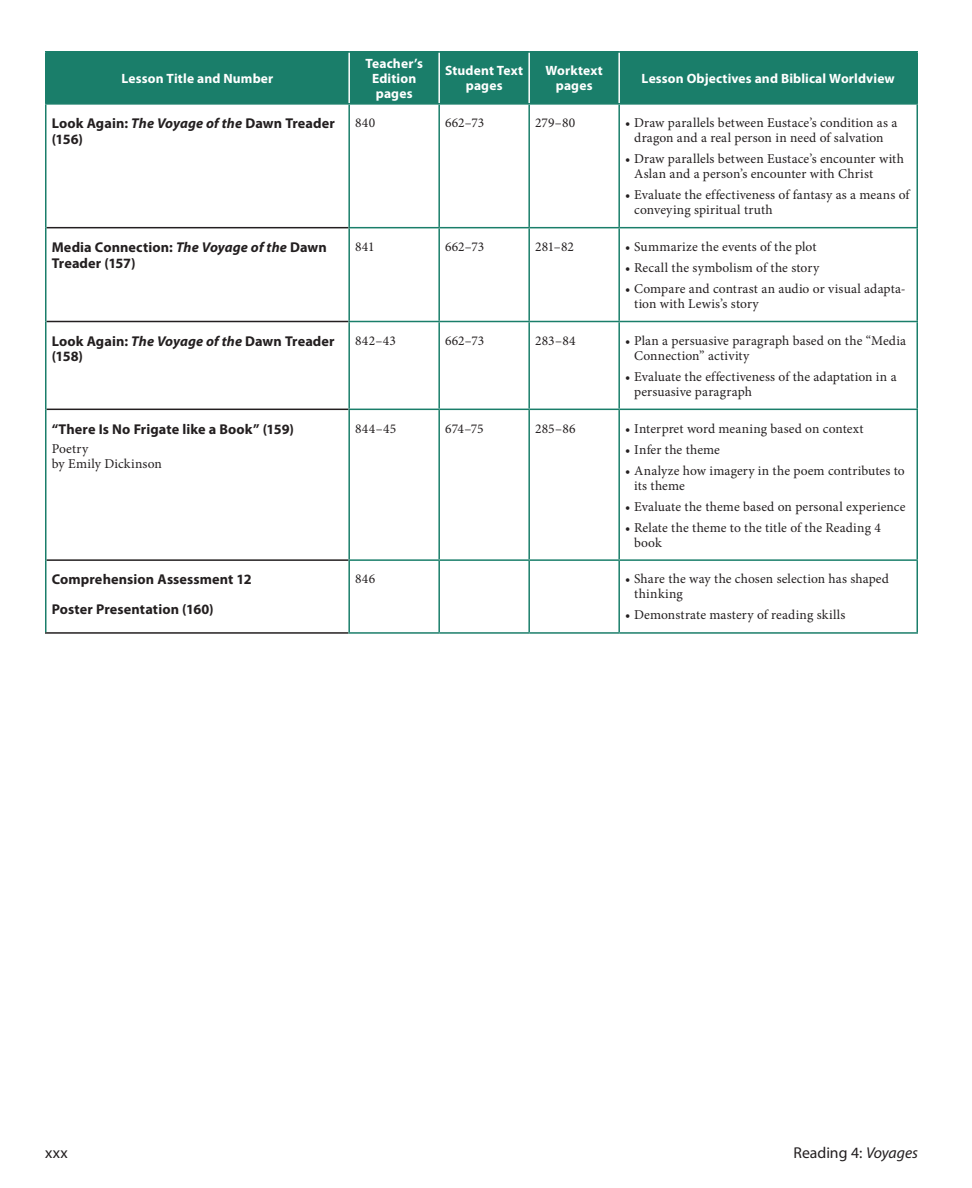
<style>
.page{position:relative;width:972px;height:1188px;background:#fff}
.page>*{position:absolute;margin:0;border:0;box-sizing:border-box;transform-origin:0 0}
.t1{font:15.75px "Myriad Pro";color:#231f20}
.LPO_-_Story_Title{font:700 14.25px/15.8px "Myriad Pro";letter-spacing:.01em;color:#231f20}
.LPO_-_Text{font:13.5px/15px "Minion Pro";letter-spacing:.01em;color:#231f20}
.Lesson_box_header{font:700 13.5px/15px "Myriad Pro";letter-spacing:.01em;color:#fff;text-align:center}
.s1{font-style:italic}
</style>
<div class="page">
<div style="left:46px;top:52px;width:870px;height:51px;background:#1a7e6a"></div>
<hr style="left:46px;top:227px;width:302px;height:1px;background:#231f20">
<hr style="left:46px;top:321px;width:302px;height:1px;background:#231f20">
<hr style="left:46px;top:409px;width:302px;height:1px;background:#231f20">
<hr style="left:46px;top:559px;width:302px;height:2px;background:#231f20">
<hr style="left:45px;top:632px;width:303px;height:2px;background:#231f20">
<hr style="left:348px;top:52px;width:2px;height:51px;background:#fff">
<hr style="left:438px;top:52px;width:2px;height:51px;background:#fff">
<hr style="left:528px;top:52px;width:2px;height:51px;background:#fff">
<hr style="left:618px;top:52px;width:2px;height:51px;background:#fff">
<hr style="left:45px;top:51px;width:304px;height:1px;background:#1a7e6a">
<hr style="left:45px;top:52px;width:1px;height:51px;background:#1a7e6a">
<hr style="left:349px;top:51px;width:90px;height:1px;background:#1a7e6a">
<hr style="left:439px;top:51px;width:90px;height:1px;background:#1a7e6a">
<hr style="left:529px;top:51px;width:90px;height:1px;background:#1a7e6a">
<hr style="left:619px;top:51px;width:299px;height:1px;background:#1a7e6a">
<hr style="left:916px;top:52px;width:2px;height:51px;background:#1a7e6a">
<hr style="left:45px;top:103px;width:304px;height:2px;background:#1a7e6a">
<hr style="left:349px;top:103px;width:90px;height:2px;background:#1a7e6a">
<hr style="left:439px;top:103px;width:90px;height:2px;background:#1a7e6a">
<hr style="left:529px;top:103px;width:90px;height:2px;background:#1a7e6a">
<hr style="left:619px;top:103px;width:299px;height:2px;background:#1a7e6a">
<hr style="left:45px;top:105px;width:1px;height:123px;background:#1a7e6a">
<hr style="left:45px;top:228px;width:1px;height:94px;background:#1a7e6a">
<hr style="left:45px;top:322px;width:1px;height:87px;background:#1a7e6a">
<hr style="left:45px;top:409px;width:1px;height:151px;background:#1a7e6a">
<hr style="left:45px;top:560px;width:1px;height:72px;background:#1a7e6a">
<hr style="left:348px;top:105px;width:2px;height:122px;background:#1a7e6a">
<hr style="left:438px;top:105px;width:2px;height:122px;background:#1a7e6a">
<hr style="left:528px;top:105px;width:2px;height:122px;background:#1a7e6a">
<hr style="left:618px;top:105px;width:2px;height:122px;background:#1a7e6a">
<hr style="left:916px;top:105px;width:2px;height:122px;background:#1a7e6a">
<hr style="left:348px;top:227px;width:91px;height:1px;background:#1a7e6a">
<hr style="left:348px;top:228px;width:2px;height:93px;background:#1a7e6a">
<hr style="left:439px;top:227px;width:90px;height:1px;background:#1a7e6a">
<hr style="left:438px;top:228px;width:2px;height:93px;background:#1a7e6a">
<hr style="left:529px;top:227px;width:90px;height:1px;background:#1a7e6a">
<hr style="left:528px;top:228px;width:2px;height:93px;background:#1a7e6a">
<hr style="left:619px;top:227px;width:299px;height:1px;background:#1a7e6a">
<hr style="left:618px;top:228px;width:2px;height:93px;background:#1a7e6a">
<hr style="left:916px;top:228px;width:2px;height:93px;background:#1a7e6a">
<hr style="left:348px;top:321px;width:91px;height:1px;background:#1a7e6a">
<hr style="left:348px;top:322px;width:2px;height:87px;background:#1a7e6a">
<hr style="left:439px;top:321px;width:90px;height:1px;background:#1a7e6a">
<hr style="left:438px;top:322px;width:2px;height:87px;background:#1a7e6a">
<hr style="left:529px;top:321px;width:90px;height:1px;background:#1a7e6a">
<hr style="left:528px;top:322px;width:2px;height:87px;background:#1a7e6a">
<hr style="left:619px;top:321px;width:299px;height:1px;background:#1a7e6a">
<hr style="left:618px;top:322px;width:2px;height:87px;background:#1a7e6a">
<hr style="left:916px;top:322px;width:2px;height:87px;background:#1a7e6a">
<hr style="left:348px;top:409px;width:91px;height:1px;background:#1a7e6a">
<hr style="left:348px;top:410px;width:2px;height:149px;background:#1a7e6a">
<hr style="left:439px;top:409px;width:90px;height:1px;background:#1a7e6a">
<hr style="left:438px;top:410px;width:2px;height:149px;background:#1a7e6a">
<hr style="left:529px;top:409px;width:90px;height:1px;background:#1a7e6a">
<hr style="left:528px;top:410px;width:2px;height:149px;background:#1a7e6a">
<hr style="left:619px;top:409px;width:299px;height:1px;background:#1a7e6a">
<hr style="left:618px;top:410px;width:2px;height:149px;background:#1a7e6a">
<hr style="left:916px;top:410px;width:2px;height:149px;background:#1a7e6a">
<hr style="left:348px;top:561px;width:2px;height:71px;background:#1a7e6a">
<hr style="left:438px;top:561px;width:2px;height:71px;background:#1a7e6a">
<hr style="left:528px;top:561px;width:2px;height:71px;background:#1a7e6a">
<hr style="left:618px;top:561px;width:2px;height:71px;background:#1a7e6a">
<hr style="left:916px;top:561px;width:2px;height:71px;background:#1a7e6a">
<hr style="left:348px;top:559px;width:91px;height:2px;background:#1a7e6a">
<hr style="left:439px;top:559px;width:90px;height:2px;background:#1a7e6a">
<hr style="left:529px;top:559px;width:90px;height:2px;background:#1a7e6a">
<hr style="left:619px;top:559px;width:299px;height:2px;background:#1a7e6a">
<hr style="left:348px;top:632px;width:91px;height:2px;background:#1a7e6a">
<hr style="left:439px;top:632px;width:90px;height:2px;background:#1a7e6a">
<hr style="left:529px;top:632px;width:90px;height:2px;background:#1a7e6a">
<hr style="left:619px;top:632px;width:299px;height:2px;background:#1a7e6a">
<p class="Lesson_box_header" style="left:122px;top:70px;width:153px">Lesson Title and Number</p>
<p class="Lesson_box_header" style="left:366px;top:55px;width:59px">Teacher’s<br>Edition pages</p>
<p class="Lesson_box_header" style="left:445px;top:63px;width:80px">Student Text pages</p>
<p class="Lesson_box_header" style="left:546px;top:63px;width:59px">Worktext pages</p>
<p class="Lesson_box_header" style="left:642px;top:70px;width:255px">Lesson Objectives and Biblical Worldview</p>
<p class="LPO_-_Story_Title" style="left:52px;top:115px;width:285px">Look Again: <span class="s1">The Voyage of the</span> Dawn Treader (156)</p>
<p class="LPO_-_Text" style="left:355px;top:115px;width:22px">840</p>
<p class="LPO_-_Text" style="left:445px;top:115px;width:41px">662–73</p>
<p class="LPO_-_Text" style="left:535px;top:115px;width:42px">279–80</p>
<p class="LPO_-_Text" style="left:625px;top:115px;width:274px;text-align:center">• Draw parallels between Eustace’s condition as a dragon and a real person in need of salvation</p>
<p class="LPO_-_Text" style="left:634px;top:151px;width:271px;text-indent:-9px">• Draw parallels between Eustace’s encounter with<br>Aslan and a person’s encounter with Christ</p>
<p class="LPO_-_Text" style="left:634px;top:187px;width:277px;text-indent:-9px">• Evaluate the effectiveness of fantasy as a means of conveying spiritual truth</p>
<p class="LPO_-_Story_Title" style="left:52px;top:239px;width:277px">Media Connection: <span class="s1">The Voyage of the</span> Dawn<br>Treader (157)</p>
<p class="LPO_-_Text" style="left:355px;top:239px;width:21px">841</p>
<p class="LPO_-_Text" style="left:445px;top:239px;width:41px">662–73</p>
<p class="LPO_-_Text" style="left:535px;top:239px;width:40px">281–82</p>
<p class="LPO_-_Text" style="left:625px;top:239px;width:193px">• Summarize the events of the plot</p>
<p class="LPO_-_Text" style="left:625px;top:260px;width:196px">• Recall the symbolism of the story</p>
<p class="LPO_-_Text" style="left:634px;top:281px;width:273px;text-indent:-9px">• Compare and contrast an audio or visual adapta&shy;tion with Lewis’s story</p>
<p class="LPO_-_Story_Title" style="left:52px;top:333px;width:284px">Look Again: <span class="s1">The Voyage of the</span> Dawn Treader (158)</p>
<p class="LPO_-_Text" style="left:355px;top:333px;width:42px">842–43</p>
<p class="LPO_-_Text" style="left:445px;top:333px;width:41px">662–73</p>
<p class="LPO_-_Text" style="left:535px;top:333px;width:42px">283–84</p>
<p class="LPO_-_Text" style="left:634px;top:333px;width:273px;text-indent:-9px">• Plan a persuasive paragraph based on the “Media<br>Connection” activity</p>
<p class="LPO_-_Text" style="left:634px;top:369px;width:264px;text-indent:-9px">• Evaluate the effectiveness of the adaptation in a persuasive paragraph</p>
<p class="LPO_-_Story_Title" style="left:52px;top:420px;width:244px">“There Is No Frigate like a Book” (159)</p>
<p class="LPO_-_Text" style="left:52px;top:441px;width:38px">Poetry</p>
<p class="LPO_-_Text" style="left:52px;top:456px;width:112px">by Emily Dickinson</p>
<p class="LPO_-_Text" style="left:355px;top:421px;width:43px">844–45</p>
<p class="LPO_-_Text" style="left:445px;top:421px;width:40px">674–75</p>
<p class="LPO_-_Text" style="left:535px;top:421px;width:42px">285–86</p>
<p class="LPO_-_Text" style="left:625px;top:421px;width:240px">• Interpret word meaning based on context</p>
<p class="LPO_-_Text" style="left:625px;top:442px;width:96px">• Infer the theme</p>
<p class="LPO_-_Text" style="left:634px;top:463px;width:272px;text-indent:-9px">• Analyze how imagery in the poem contributes to its theme</p>
<p class="LPO_-_Text" style="left:625px;top:499px;width:282px">• Evaluate the theme based on personal experience</p>
<p class="LPO_-_Text" style="left:634px;top:520px;width:248px;text-indent:-9px">• Relate the theme to the title of the Reading 4 book</p>
<p class="LPO_-_Story_Title" style="left:52px;top:571px;width:201px">Comprehension Assessment 12</p>
<p class="LPO_-_Story_Title" style="left:52px;top:600px;width:163px">Poster Presentation (160)</p>
<p class="LPO_-_Text" style="left:355px;top:572px;width:22px">846</p>
<p class="LPO_-_Text" style="left:634px;top:572px;width:256px;text-indent:-9px">• Share the way the chosen selection has shaped thinking</p>
<p class="LPO_-_Text" style="left:625px;top:608px;width:222px">• Demonstrate mastery of reading skills</p>
<p class="t1" style="left:45px;top:1144px;width:24px">xxx</p>
<p class="t1" style="left:794px;top:1144px;width:126px">Reading 4: <span class="s1">Voyages</span></p>
</div>
